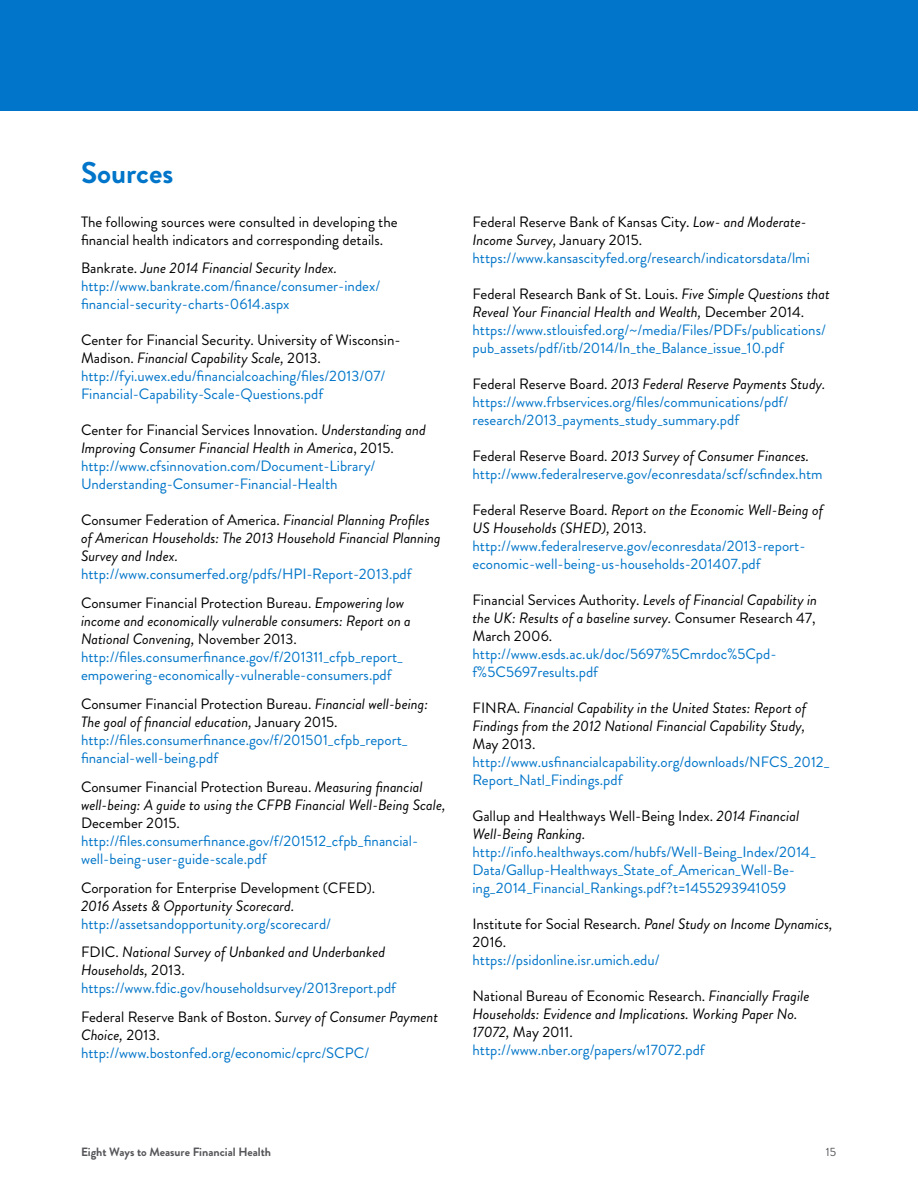
<style>
.page{position:relative;width:918px;height:1188px;background:#fff}
.page>*{position:absolute;margin:0;border:0;box-sizing:border-box;transform-origin:0 0}
.t1{font:700 30px "Brandon Grotesque";color:#0075c9}
.t2{font:15px/18px "Brandon Grotesque";color:#0075c9}
.t3{font:italic 15px/18px "Brandon Grotesque";color:#000}
.t4{font:15px/18px "Brandon Grotesque";color:#000}
.t5{font:700 12px "Brandon Grotesque";color:#56565a}
.t6{font:12px "Brandon Grotesque";color:#56565a}
.s1{color:#000}
.s2{font-style:italic;color:#000}
.s3{font-style:normal}
.s4{font-style:italic}
.s5{font-style:normal;color:#0075c9}
</style>
<div class="page">
<div style="left:0;top:0;width:918px;height:110px;background:#0075c9"></div>
<h1 class="t1" style="left:81px;top:151px;width:94px">Sources</h1>
<p class="t4" style="left:81px;top:213px;width:318px">The following sources were consulted in developing the financial health indicators and corresponding details.</p>
<p class="t2" style="left:81px;top:259px;width:301px"><span class="s1">Bankrate.</span> <span class="s2">June 2014 Financial Security Index. </span>http://www.bankrate.com/finance/consumer-index/ financial-security-charts-0614.aspx</p>
<p class="t2" style="left:81px;top:331px;width:321px"><span class="s1">Center for Financial Security. University of Wisconsin-Madison.</span> <span class="s2">Financial Capability Scale,</span> <span class="s1">2013. </span>http://fyi.uwex.edu/financialcoaching/files/2013/07/ Financial-Capability-Scale-Questions.pdf</p>
<p class="t2" style="left:81px;top:421px;width:346px"><span class="s1">Center for Financial Services Innovation.</span> <span class="s2">Understanding and Improving Consumer Financial Health in America</span><span class="s1">, 2015. </span>http://www.cfsinnovation.com/Document-Library/ Understanding-Consumer-Financial-Health</p>
<p class="t3" style="left:81px;top:511px;width:361px"><span class="s3">Consumer Federation of America.</span> Financial Planning Profiles of American Households: The 2013 Household Financial Planning<br>Survey and Index.</p>
<p class="t2" style="left:81px;top:560px;width:332px;line-height:28.8px">http://www.consumerfed.org/pdfs/HPI-Report-2013.pdf<br><span class="s1">Consumer Financial Protection Bureau.</span> <span class="s2">Empowering low</span></p>
<p class="t2" style="left:81px;top:612px;width:331px"><span class="s2">income and economically vulnerable consumers: Report on a National Convening,</span> <span class="s1">November 2013. </span>http://files.consumerfinance.gov/f/201311_cfpb_report_ empowering-economically-vulnerable-consumers.pdf</p>
<p class="t2" style="left:81px;top:695px;width:349px"><span class="s1">Consumer Financial Protection Bureau.</span> <span class="s2">Financial well-being:<br>The goal of financial education,</span> <span class="s1">January 2015. </span>http://files.consumerfinance.gov/f/201501_cfpb_report_ financial-well-being.pdf</p>
<p class="t3" style="left:81px;top:778px;width:366px"><span class="s3">Consumer Financial Protection Bureau.</span> Measuring financial well-being: A guide to using the CFPB Financial Well-Being Scale,</p>
<p class="t4" style="left:81px;top:814px;width:100px">December 2015.</p>
<p class="t2" style="left:81px;top:832px;width:339px">http://files.consumerfinance.gov/f/201512_cfpb_financial&shy;well-being-user-guide-scale.pdf</p>
<p class="t4" style="left:81px;top:879px;width:296px">Corporation for Enterprise Development (CFED).</p>
<p class="t3" style="left:81px;top:897px;width:215px">2016 Assets &amp; Opportunity Scorecard.</p>
<p class="t2" style="left:81px;top:909px;width:306px;line-height:28.8px">http://assetsandopportunity.org/scorecard/<br><span class="s1">FDIC.</span> <span class="s2">National Survey of Unbanked and Underbanked</span></p>
<p class="t2" style="left:81px;top:961px;width:317px"><span class="s2">Households,</span> <span class="s1">2013. </span>https://www.fdic.gov/householdsurvey/2013report.pdf</p>
<p class="t2" style="left:81px;top:1008px;width:359px"><span class="s1">Federal Reserve Bank of Boston.</span> <span class="s2">Survey of Consumer Payment<br>Choice,</span> <span class="s1">2013. </span>http://www.bostonfed.org/economic/cprc/SCPC/</p>
<p class="t2" style="left:472px;top:213px;width:339px"><span class="s1">Federal Reserve Bank of Kansas City.</span> <span class="s2">Low- and Moderate-<br>Income Survey,</span> <span class="s1">January 2015. </span>https://www.kansascityfed.org/research/indicatorsdata/lmi</p>
<p class="t2" style="left:472px;top:285px;width:359px"><span class="s1">Federal Research Bank of St. Louis.</span> <span class="s2">Five Simple Questions that Reveal Your Financial Health and Wealth,</span> <span class="s1">December 2014. </span>https://www.stlouisfed.org/~/media/Files/PDFs/publications/ pub_assets/pdf/itb/2014/In_the_Balance_issue_10.pdf</p>
<p class="t2" style="left:472px;top:375px;width:354px"><span class="s1">Federal Reserve Board.</span> <span class="s2">2013 Federal Reserve Payments Study. </span>https://www.frbservices.org/files/communications/pdf/ research/2013_payments_study_summary.pdf</p>
<p class="t2" style="left:472px;top:447px;width:352px"><span class="s1">Federal Reserve Board.</span> <span class="s2">2013 Survey of Consumer Finances. </span>http://www.federalreserve.gov/econresdata/scf/scfindex.htm</p>
<p class="t2" style="left:472px;top:501px;width:352px"><span class="s1">Federal Reserve Board.</span> <span class="s2">Report on the Economic Well-Being of US Households (SHED),</span> <span class="s1">2013. </span>http://www.federalreserve.gov/econresdata/2013-report&shy;economic-well-being-us-households-201407.pdf</p>
<p class="t3" style="left:472px;top:591px;width:346px;text-align:justify"><span class="s3">Financial Services Authority.</span> Levels of Financial Capability in the UK: Results of a baseline survey. <span class="s3">Consumer Research 47, March 2006.</span></p>
<p class="t2" style="left:472px;top:645px;width:306px">http://www.esds.ac.uk/doc/5697%5Cmrdoc%5Cpd&shy;f%5C5697results.pdf</p>
<p class="t3" style="left:472px;top:699px;width:335px"><span class="s3">FINRA.</span> Financial Capability in the United States: Report of<br>Findings from the 2012 National Financial Capability Study,</p>
<p class="t4" style="left:472px;top:735px;width:64px">May 2013.</p>
<p class="t2" style="left:472px;top:753px;width:358px">http://www.usfinancialcapability.org/downloads/NFCS_2012_<br>Report_Natl_Findings.pdf</p>
<p class="t4" style="left:472px;top:807px;width:328px">Gallup and Healthways Well-Being Index. <span class="s4">2014 Financial<br>Well-Being Ranking.</span></p>
<p class="t2" style="left:472px;top:843px;width:345px">http://info.healthways.com/hubfs/Well-Being_Index/2014_<br>Data/Gallup-Healthways_State_of_American_Well-Be&shy;ing_2014_Financial_Rankings.pdf?t=1455293941059</p>
<p class="t4" style="left:472px;top:915px;width:362px">Institute for Social Research. <span class="s4">Panel Study on Income Dynamics,<br></span>2016.</p>
<p class="t2" style="left:472px;top:951px;width:189px">https://psidonline.isr.umich.edu/</p>
<p class="t3" style="left:472px;top:987px;width:338px"><span class="s3">National Bureau of Economic Research.</span> Financially Fragile Households: Evidence and Implications. Working Paper No.<br>17072, <span class="s3">May 2011.<br></span><span class="s5">http://www.nber.org/papers/w17072.pdf</span></p>
<p class="t5" style="left:81px;top:1143px;width:192px">Eight Ways to Measure Financial Health</p>
<p class="t6" style="left:826px;top:1144px;width:12px">15</p>
</div>
